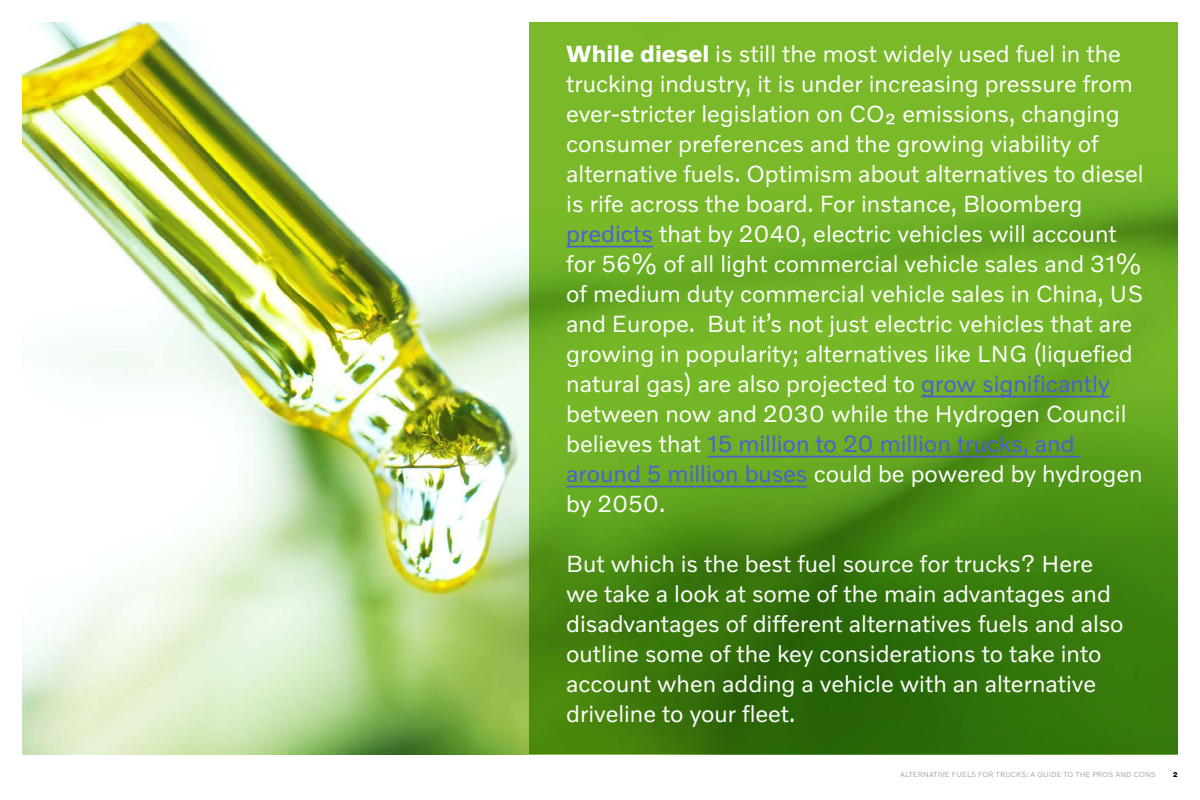
<style>
.page{position:relative;width:1200px;height:800px;background:#fff}
.page>*{position:absolute;margin:0;border:0;box-sizing:border-box;transform-origin:0 0}
.t1{font:23.75px/30px "Volvo Novum";color:#fff}
.t2{font:300 7.5px "Volvo Novum";letter-spacing:.02em;color:#9b9c9c}
.t3{font:700 7.12px "Volvo Novum";color:#000}
.s1{font-weight:700}
.s2{color:#4f5cd6}
</style>
<div class="page">
<img style="left:22px;top:22px;width:507px;height:732px">
<svg style="left:529px;top:22px;width:649px;height:732px;background:#5e9f1d"></svg>
<hr style="left:566px;top:246px;width:87px;height:1px;background:#4f5cd6">
<hr style="left:921px;top:396px;width:189px;height:1px;background:#4f5cd6">
<hr style="left:707px;top:456px;width:374px;height:1px;background:#4f5cd6">
<hr style="left:566px;top:486px;width:242px;height:1px;background:#4f5cd6">
<p class="t1" style="left:566px;top:38px;width:579px"><span class="s1">While diesel</span> is still the most widely used fuel in the trucking industry, it is under increasing pressure from ever-stricter legislation on CO₂ emissions, changing consumer preferences and the growing viability of alternative fuels. Optimism about alternatives to diesel is rife across the board. For instance, Bloomberg <span class="s2">predicts</span> that by 2040, electric vehicles will account for 56% of all light commercial vehicle sales and 31% of medium duty commercial vehicle sales in China, US and Europe. But it’s not just electric vehicles that are growing in popularity; alternatives like LNG (liquefied natural gas) are also projected to <span class="s2">grow significantly </span>between now and 2030 while the Hydrogen Council believes that <span class="s2">15 million to 20 million trucks, and around 5 million buses</span> could be powered by hydrogen by 2050.</p>
<p class="t1" style="left:566px;top:548px;width:559px">But which is the best fuel source for trucks? Here we take a look at some of the main advantages and disadvantages of different alternatives fuels and also outline some of the key considerations to take into account when adding a vehicle with an alternative driveline to your fleet.</p>
<p class="t2" style="left:900px;top:770px;width:257px">ALTERNATIVE FUELS FOR TRUCKS: A GUIDE TO THE PROS AND CONS</p>
<p class="t3" style="left:1173px;top:770px;width:6px">2</p>
</div>
